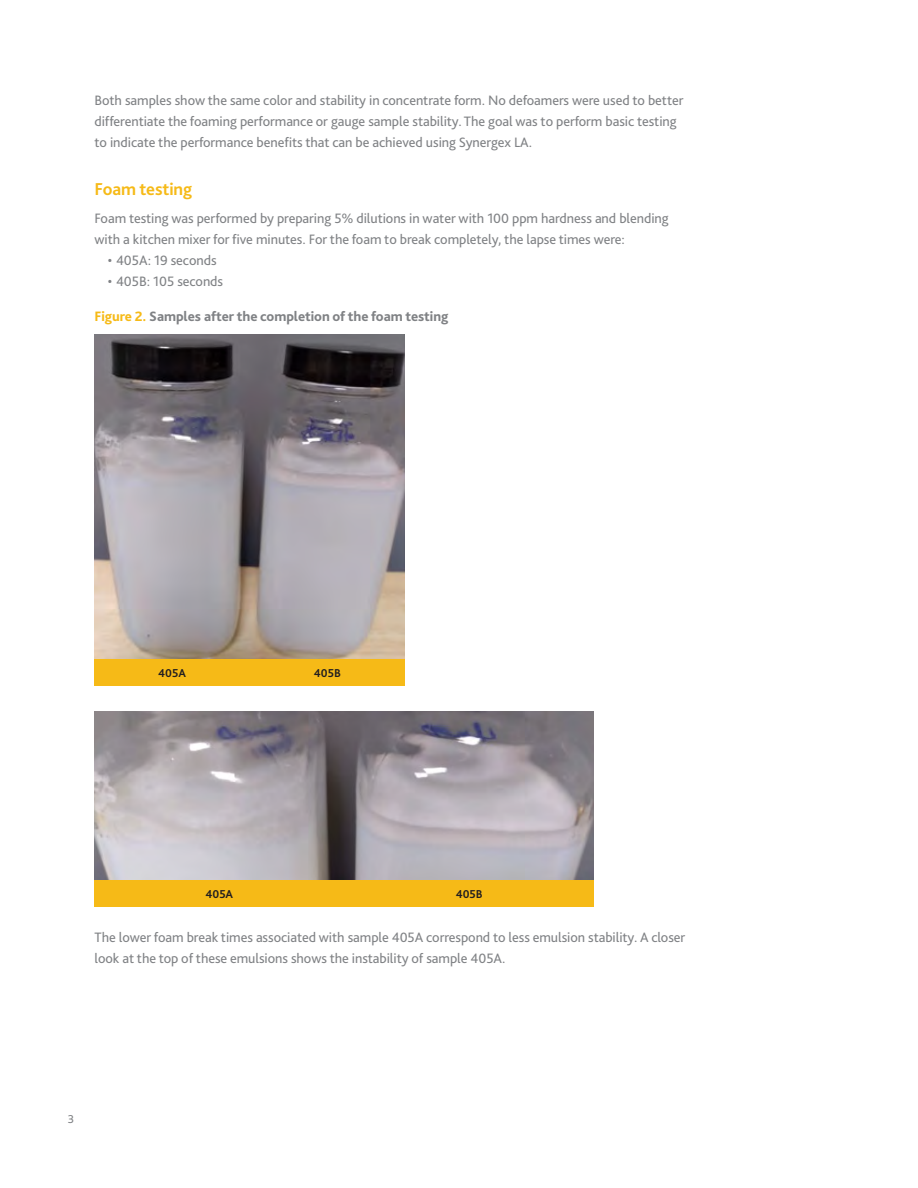
<style>
.page{position:relative;width:918px;height:1188px;background:#fff}
.page>*{position:absolute;margin:0;border:0;box-sizing:border-box;transform-origin:0 0}
.Section_Heading{font:700 18px "Bliss Pro";letter-spacing:-.005em;color:#f6ba17}
.Body_Copy{font:14.25px/21px "Bliss Pro";letter-spacing:-.005em;color:#808285}
.Table_and_Figure_Num{font:800 14.25px "Bliss Pro";letter-spacing:-.005em;color:#808285}
.t1{font:700 12px "Bliss Pro";letter-spacing:-.005em;color:#231f20}
.t2{font:12px "Bliss Pro";color:#808285}
.s1{color:#f6ba17}
</style>
<div class="page">
<img style="left:94px;top:335px;width:311px;height:324px">
<div style="left:94px;top:659px;width:156px;height:27px;background:#f6ba17"></div>
<div style="left:250px;top:659px;width:155px;height:27px;background:#f6ba17"></div>
<img style="left:94px;top:711px;width:500px;height:169px">
<div style="left:94px;top:880px;width:250px;height:27px;background:#f6ba17"></div>
<div style="left:344px;top:880px;width:250px;height:27px;background:#f6ba17"></div>
<p class="Body_Copy" style="left:94px;top:90px;width:591px">Both samples show the same color and stability in concentrate form. No defoamers were used to better differentiate the foaming performance or gauge sample stability. The goal was to perform basic testing to indicate the performance benefits that can be achieved using Synergex LA.</p>
<p class="Section_Heading" style="left:94px;top:178px;width:99px">Foam testing</p>
<p class="Body_Copy" style="left:94px;top:208px;width:576px">Foam testing was performed by preparing 5% dilutions in water with 100 ppm hardness and blending with a kitchen mixer for five minutes. For the foam to break completely, the lapse times were:</p>
<p class="Body_Copy" style="left:108px;top:250px;width:110px">• 405A: 19 seconds</p>
<p class="Body_Copy" style="left:108px;top:271px;width:117px">• 405B: 105 seconds</p>
<p class="Table_and_Figure_Num" style="left:94px;top:307px;width:355px"><span class="s1">Figure 2.</span> Samples after the completion of the foam testing</p>
<p class="t1" style="left:158px;top:665px;width:29px">405A</p>
<p class="t1" style="left:314px;top:665px;width:28px">405B</p>
<p class="t1" style="left:206px;top:887px;width:29px">405A</p>
<p class="t1" style="left:456px;top:887px;width:28px">405B</p>
<p class="Body_Copy" style="left:94px;top:927px;width:592px">The lower foam break times associated with sample 405A correspond to less emulsion stability. A closer look at the top of these emulsions shows the instability of sample 405A.</p>
<p class="t2" style="left:68px;top:1111px;width:8px">3</p>
</div>
